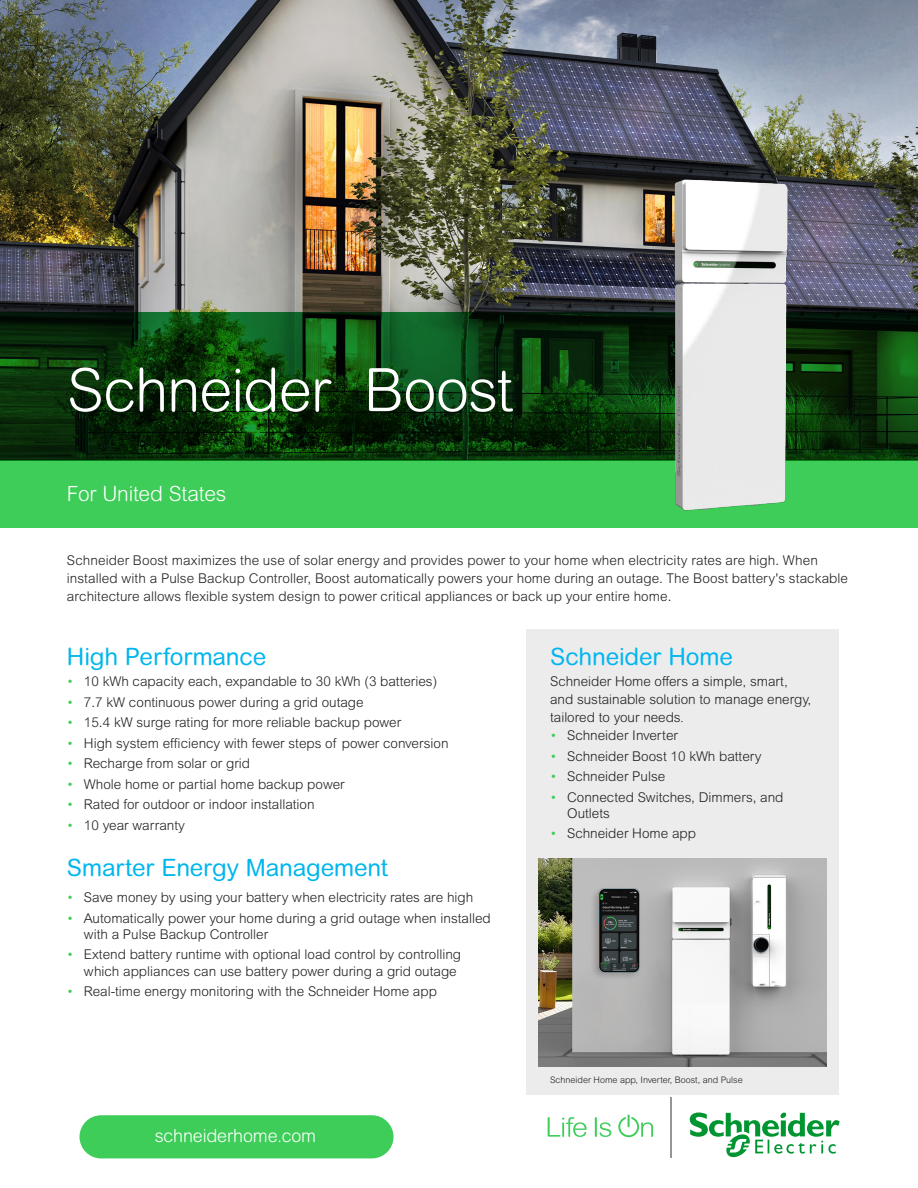
<style>
.page{position:relative;width:918px;height:1188px;background:#fff}
.page>*{position:absolute;margin:0;border:0;box-sizing:border-box;transform-origin:0 0}
.t1{font:300 60px "Arial Rounded MT Pro";letter-spacing:-.02em;color:#fff}
.Sub_title_2{font:24px "Arial Rounded MT Pro";letter-spacing:-.005em;color:#00b6ed}
.Sub_Title{font:300 21px "Arial Rounded MT Pro";letter-spacing:-.01em;color:#fff}
.Cover_Capsule{font:300 18px "Arial Rounded MT Pro";letter-spacing:-.01em;color:#fff}
.Body_Text{font:300 13.5px/16.2px "Arial MT Std";color:#231f20}
.Body_Text-2{font:300 13.5px/18px "Arial Rounded MT Pro";color:#231f20}
.Source_Text{font:300 9px "Arial MT Std";color:#231f20}
.s1{color:#3dcd58}
</style>
<div class="page">
<img style="left:0;top:0;width:918px;height:312px">
<div style="left:80px;top:1115px;width:314px;height:43px;background:#3dcd58;border-radius:22px"></div>
<div style="left:0;top:459px;width:918px;height:68px;background:#3dcd58"></div>
<svg style="left:0;top:312px;width:918px;height:149px;background:#09360c"></svg>
<svg style="left:548px;top:1117px;width:39px;height:20px"></svg>
<svg style="left:595px;top:1117px;width:16px;height:20px"></svg>
<svg style="left:618px;top:1115px;width:35px;height:22px"></svg>
<hr style="left:671px;top:1097px;width:1px;height:61px;background:#939598">
<svg style="left:690px;top:1112px;width:150px;height:46px"></svg>
<div style="left:526px;top:629px;width:312px;height:465px;background:#ececed"></div>
<img style="left:652px;top:157px;width:147px;height:371px">
<img style="left:539px;top:858px;width:287px;height:208px">
<div style="left:590px;top:886px;width:52px;height:95px;background:#231f20;opacity:.25"></div>
<img style="left:599px;top:889px;width:41px;height:83px">
<p class="t1" style="left:67px;top:355px;width:448px">Schneider Boost</p>
<p class="Sub_Title" style="left:67px;top:482px;width:161px">For United States</p>
<p class="Body_Text" style="left:67px;top:551px;width:783px;line-height:18px">Schneider Boost maximizes the use of solar energy and provides power to your home when electricity rates are high. When installed with a Pulse Backup Controller, Boost automatically powers your home during an outage. The Boost battery's stackable architecture allows flexible system design to power critical appliances or back up your entire home.</p>
<p class="Sub_title_2" style="left:67px;top:642px;width:201px">High Performance</p>
<p class="Body_Text" style="left:67px;top:674px;width:372px"><span class="s1">•</span> 10 kWh capacity each, expandable to 30 kWh (3 batteries)</p>
<p class="Body_Text" style="left:67px;top:694px;width:298px"><span class="s1">•</span> 7.7 kW continuous power during a grid outage</p>
<p class="Body_Text" style="left:67px;top:714px;width:336px"><span class="s1">•</span> 15.4 kW surge rating for more reliable backup power</p>
<p class="Body_Text" style="left:67px;top:735px;width:383px"><span class="s1">•</span> High system efficiency with fewer steps of power conversion</p>
<p class="Body_Text" style="left:67px;top:755px;width:185px"><span class="s1">•</span> Recharge from solar or grid</p>
<p class="Body_Text" style="left:67px;top:776px;width:279px"><span class="s1">•</span> Whole home or partial home backup power</p>
<p class="Body_Text" style="left:67px;top:796px;width:249px"><span class="s1">•</span> Rated for outdoor or indoor installation</p>
<p class="Body_Text" style="left:67px;top:817px;width:119px"><span class="s1">•</span> 10 year warranty</p>
<p class="Sub_title_2" style="left:67px;top:853px;width:323px">Smarter Energy Management</p>
<p class="Body_Text" style="left:67px;top:889px;width:408px"><span class="s1">•</span> Save money by using your battery when electricity rates are high</p>
<p class="Body_Text" style="left:84px;top:910px;width:408px;text-indent:-17px"><span class="s1">•</span> Automatically power your home during a grid outage when installed with a Pulse Backup Controller</p>
<p class="Body_Text" style="left:84px;top:946px;width:379px;text-indent:-17px"><span class="s1">•</span> Extend battery runtime with optional load control by controlling which appliances can use battery power during a grid outage</p>
<p class="Body_Text" style="left:67px;top:983px;width:371px"><span class="s1">•</span> Real-time energy monitoring with the Schneider Home app</p>
<p class="Cover_Capsule" style="left:155px;top:1126px;width:163px">schneiderhome.com</p>
<p class="Sub_title_2" style="left:550px;top:642px;width:184px">Schneider Home</p>
<p class="Body_Text-2" style="left:550px;top:673px;width:262px">Schneider Home offers a simple, smart, and sustainable solution to manage energy, tailored to your needs.</p>
<p class="Body_Text" style="left:550px;top:728px;width:129px"><span class="s1">•</span> Schneider Inverter</p>
<p class="Body_Text" style="left:550px;top:748px;width:213px"><span class="s1">•</span> Schneider Boost 10 kWh battery</p>
<p class="Body_Text" style="left:550px;top:768px;width:117px"><span class="s1">•</span> Schneider Pulse</p>
<p class="Body_Text" style="left:567px;top:789px;width:218px;text-indent:-17px"><span class="s1">•</span> Connected Switches, Dimmers, and<br>Outlets</p>
<p class="Body_Text" style="left:550px;top:826px;width:147px"><span class="s1">•</span> Schneider Home app</p>
<p class="Source_Text" style="left:550px;top:1075px;width:194px">Schneider Home app, Inverter, Boost, and Pulse</p>
</div>
